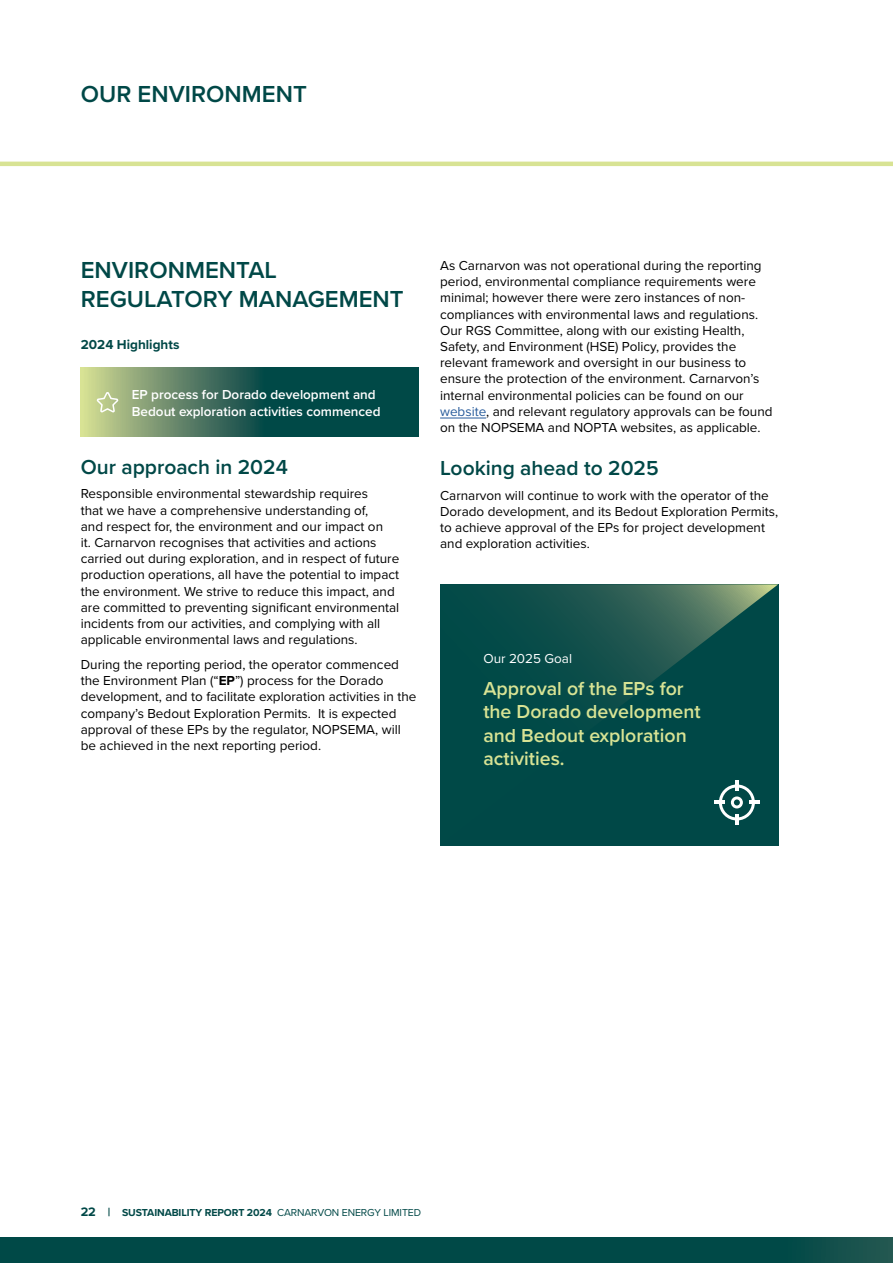
<style>
.page{position:relative;width:893px;height:1263px;background:#fff}
.page>*{position:absolute;margin:0;border:0;box-sizing:border-box;transform-origin:0 0}
.t1{font:600 24px/28.8px "Proxima Nova";color:#004847}
.t2{font:600 21px "Proxima Nova";color:#004847}
.t3{font:600 19.5px/23.4px "Proxima Nova";color:#d8e394}
.t4{font:13.5px/16.2px "Proxima Nova";color:#000}
.t5{font:600 13.5px/16.2px "Proxima Nova";color:#fff}
.t6{font:700 13.5px "Proxima Nova";color:#004847}
.t7{font:13.5px "Proxima Nova";color:#fff}
.t8{font:700 10.5px "Proxima Nova";letter-spacing:-.01em;color:#004847}
.s1{font-weight:700}
.s2{color:#275b9b}
.s3{font-size:12.75px}
.s4{font-size:12px}
.s5{font-weight:400}
</style>
<div class="page">
<svg style="left:0;top:1237px;width:893px;height:26px;background:#024947"></svg>
<hr style="left:0;top:162px;width:893px;height:4px;background:#d8e394">
<svg style="left:81px;top:368px;width:338px;height:69px;background:#386c5a"></svg>
<svg style="left:440px;top:584px;width:338px;height:261px;background:#0a4d4a"></svg>
<hr style="left:440px;top:418px;width:46px;height:1px;background:#275b9b">
<svg style="left:95px;top:390px;width:24px;height:24px"></svg>
<svg style="left:714px;top:780px;width:45px;height:45px"></svg>
<h1 class="t1" style="left:81px;top:79px;width:228px">OUR ENVIRONMENT</h1>
<h1 class="t1" style="left:81px;top:255px;width:324px">ENVIRONMENTAL<br>REGULATORY MANAGEMENT</h1>
<p class="t6" style="left:81px;top:334px;width:100px">2024 Highlights</p>
<p class="t5" style="left:132px;top:386px;width:250px">EP process for Dorado development and<br>Bedout exploration activities commenced</p>
<h2 class="t2" style="left:81px;top:451px;width:209px">Our approach in 2024</h2>
<p class="t4" style="left:81px;top:485px;width:320px">Responsible environmental stewardship requires<br>that we have a comprehensive understanding of,<br>and respect for, the environment and our impact on<br>it. Carnarvon recognises that activities and actions carried out during exploration, and in respect of future production operations, all have the potential to impact the environment. We strive to reduce this impact, and are committed to preventing significant environmental incidents from our activities, and complying with all applicable environmental laws and regulations.</p>
<p class="t4" style="left:81px;top:656px;width:337px">During the reporting period, the operator commenced the Environment Plan (“<span class="s1">EP</span>”) process for the Dorado development, and to facilitate exploration activities in the company’s Bedout Exploration Permits. It is expected approval of these EPs by the regulator, NOPSEMA, will be achieved in the next reporting period.</p>
<p class="t4" style="left:440px;top:257px;width:334px">As Carnarvon was not operational during the reporting period, environmental compliance requirements were minimal; however there were zero instances of non&shy;compliances with environmental laws and regulations.<br>Our RGS Committee, along with our existing Health, Safety, and Environment (HSE) Policy, provides the relevant framework and oversight in our business to ensure the protection of the environment. Carnarvon’s internal environmental policies can be found on our <span class="s2">website</span>, and relevant regulatory approvals can be found on the NOPSEMA and NOPTA websites, as applicable.</p>
<h2 class="t2" style="left:440px;top:452px;width:220px">Looking ahead to 2025</h2>
<p class="t4" style="left:440px;top:487px;width:340px">Carnarvon will continue to work with the operator of the Dorado development, and its Bedout Exploration Permits, to achieve approval of the EPs for project development and exploration activities.</p>
<p class="t7" style="left:483px;top:648px;width:90px">Our 2025 Goal</p>
<h3 class="t3" style="left:483px;top:676px;width:219px">Approval of the EPs for the Dorado development and Bedout exploration activities.</h3>
<p class="t8" style="left:81px;top:1205px;width:342px"><span class="s3">22</span> <span class="s4">|</span> SUSTAINABILITY REPORT 2024 <span class="s5">CARNARVON ENERGY LIMITED</span></p>
</div>
